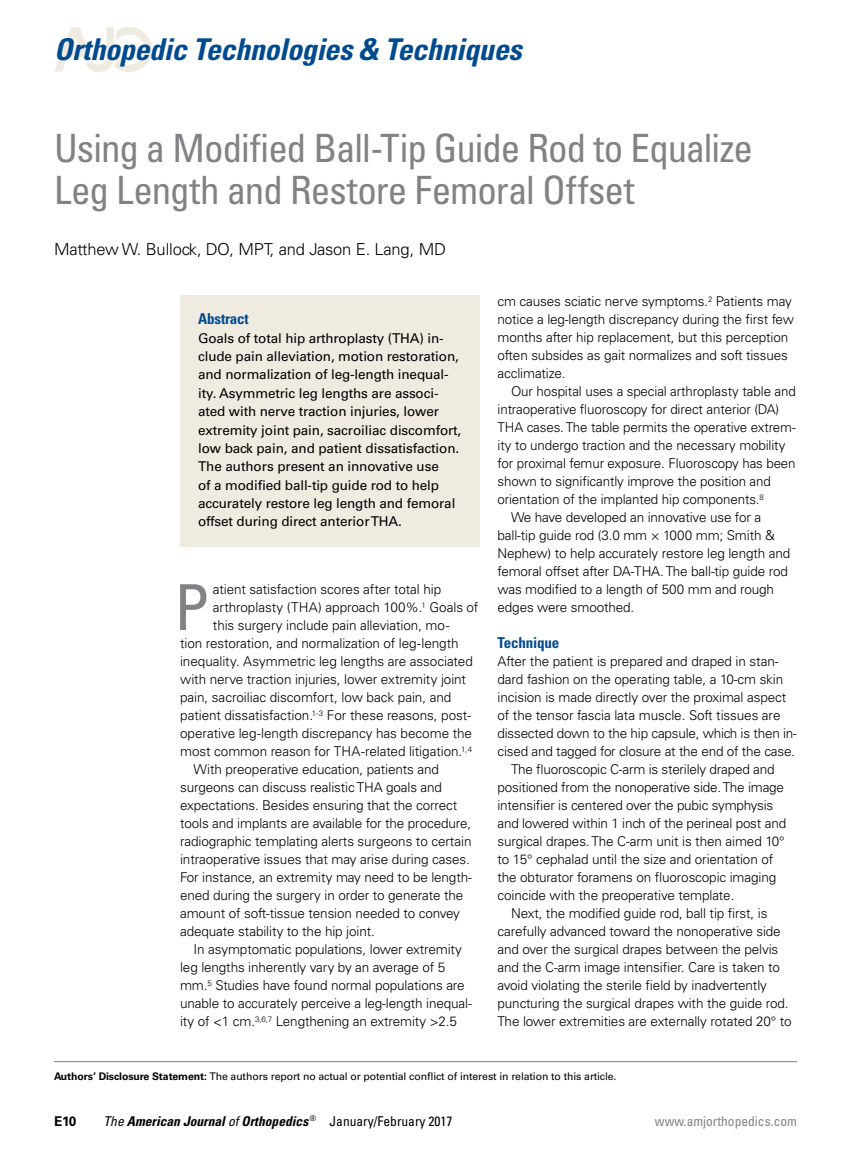
<style>
.page{position:relative;width:851px;height:1161px;background:#fff}
.page>*{position:absolute;margin:0;border:0;box-sizing:border-box;transform-origin:0 0}
.t1{font:condensed 63.3px "Univers LT Std";color:#808285}
.t2{font:condensed 39px/42px "Univers LT Std";letter-spacing:-.025em;color:#808285}
.t3{font:italic 700 condensed 30px "Univers LT Std";letter-spacing:-.01em;color:#004a8f}
.t4{font:300 16.5px "Univers LT Std";letter-spacing:-.01em;color:#000}
.t5{font:700 condensed 15px "Univers LT Std";letter-spacing:-.01em;color:#004a8f}
.t6{font:300 13.5px/18px "Univers LT Std";letter-spacing:-.01em;color:#000}
.t7{font:13.5px/18.3px "Univers LT Std";letter-spacing:-.01em;color:#000}
.t8{font:italic 700 condensed 13.5px "Univers LT Std";color:#000}
.t9{font:condensed 13.5px "Univers LT Std";color:#808285}
.t10{font:700 13.5px "Univers LT Std";color:#000}
.t11{font:10.5px "Univers LT Std";letter-spacing:-.01em;color:#000}
.s1{font-weight:700}
.s2{font-weight:400}
.s3{font-weight:400;font-style:normal}
</style>
<div class="page">
<svg style="left:54px;top:27px;width:98px;height:45px"></svg>
<div style="left:180px;top:296px;width:299px;height:252px;background:#efebe1"></div>
<hr style="left:54px;top:1061px;width:742px;height:1px;background:#808285">
<h3 class="t3" style="left:54px;top:31px;width:469px">Orthopedic Technologies &amp; Techniques</h3>
<h2 class="t2" style="left:54px;top:127px;width:700px">Using a Modified Ball-Tip Guide Rod to Equalize<br>Leg Length and Restore Femoral Offset</h2>
<p class="t4" style="left:54px;top:240px;width:393px">Matthew W. Bullock, DO, MPT, and Jason E. Lang, MD</p>
<p class="t5" style="left:198px;top:310px;width:52px">Abstract</p>
<p class="t7" style="left:198px;top:329px;width:264px">Goals of total hip arthroplasty (THA) in&shy;clude pain alleviation, motion restoration, and normalization of leg-length inequal&shy;ity. Asymmetric leg lengths are associ&shy;ated with nerve traction injuries, lower extremity joint pain, sacroiliac discomfort, low back pain, and patient dissatisfaction.<br>The authors present an innovative use<br>of a modified ball-tip guide rod to help accurately restore leg length and femoral offset during direct anterior THA.</p>
<h1 class="t1" style="left:174px;top:567px;width:37px">P</h1>
<p class="t6" style="left:213px;top:580px;width:230px">atient satisfaction scores after total hip</p>
<p class="t6" style="left:213px;top:598px;width:267px">arthroplasty (THA) approach 100%.<sup>1</sup> Goals of</p>
<p class="t6" style="left:213px;top:616px;width:238px">this surgery include pain alleviation, mo-</p>
<p class="t6" style="left:180px;top:634px;width:280px">tion restoration, and normalization of leg-length</p>
<p class="t6" style="left:180px;top:652px;width:294px">inequality. Asymmetric leg lengths are associated</p>
<p class="t6" style="left:180px;top:670px;width:287px">with nerve traction injuries, lower extremity joint</p>
<p class="t6" style="left:180px;top:688px;width:273px">pain, sacroiliac discomfort, low back pain, and</p>
<p class="t6" style="left:180px;top:706px;width:292px">patient dissatisfaction.<sup>1-3</sup> For these reasons, post-</p>
<p class="t6" style="left:180px;top:724px;width:293px">operative leg-length discrepancy has become the</p>
<p class="t6" style="left:180px;top:742px;width:293px">most common reason for THA-related litigation.<sup>1,4</sup></p>
<p class="t6" style="left:194px;top:760px;width:247px">With preoperative education, patients and</p>
<p class="t6" style="left:180px;top:778px;width:263px">surgeons can discuss realistic THA goals and</p>
<p class="t6" style="left:180px;top:796px;width:278px">expectations. Besides ensuring that the correct</p>
<p class="t6" style="left:180px;top:814px;width:293px">tools and implants are available for the procedure,</p>
<p class="t6" style="left:180px;top:832px;width:293px">radiographic templating alerts surgeons to certain</p>
<p class="t6" style="left:180px;top:850px;width:291px">intraoperative issues that may arise during cases.</p>
<p class="t6" style="left:180px;top:868px;width:293px">For instance, an extremity may need to be length-</p>
<p class="t6" style="left:180px;top:886px;width:285px">ened during the surgery in order to generate the</p>
<p class="t6" style="left:180px;top:904px;width:281px">amount of soft-tissue tension needed to convey</p>
<p class="t6" style="left:180px;top:922px;width:196px">adequate stability to the hip joint.</p>
<p class="t6" style="left:194px;top:940px;width:270px">In asymptomatic populations, lower extremity</p>
<p class="t6" style="left:180px;top:958px;width:266px">leg lengths inherently vary by an average of 5</p>
<p class="t6" style="left:180px;top:976px;width:286px">mm.<sup>5</sup> Studies have found normal populations are</p>
<p class="t6" style="left:180px;top:994px;width:293px">unable to accurately perceive a leg-length inequal-</p>
<p class="t6" style="left:180px;top:1012px;width:278px">ity of &lt;1 cm.<sup>3,6,7</sup> Lengthening an extremity &gt;2.5</p>
<p class="t6" style="left:497px;top:292px;width:298px">cm causes sciatic nerve symptoms.<sup>2</sup> Patients may notice a leg-length discrepancy during the first few months after hip replacement, but this perception often subsides as gait normalizes and soft tissues acclimatize.</p>
<p class="t6" style="left:511px;top:382px;width:286px">Our hospital uses a special arthroplasty table and</p>
<p class="t6" style="left:497px;top:400px;width:283px">intraoperative fluoroscopy for direct anterior (DA)</p>
<p class="t6" style="left:497px;top:418px;width:300px">THA cases. The table permits the operative extrem-</p>
<p class="t6" style="left:497px;top:436px;width:289px">ity to undergo traction and the necessary mobility</p>
<p class="t6" style="left:497px;top:454px;width:299px">for proximal femur exposure. Fluoroscopy has been</p>
<p class="t6" style="left:497px;top:472px;width:275px">shown to significantly improve the position and</p>
<p class="t6" style="left:497px;top:490px;width:268px">orientation of the implanted hip components.<sup>8</sup></p>
<p class="t6" style="left:511px;top:508px;width:252px">We have developed an innovative use for a</p>
<p class="t6" style="left:497px;top:526px;width:279px">ball-tip guide rod (3.0 mm × 1000 mm; Smith &amp;</p>
<p class="t6" style="left:497px;top:544px;width:294px">Nephew) to help accurately restore leg length and</p>
<p class="t6" style="left:497px;top:562px;width:292px">femoral offset after DA-THA. The ball-tip guide rod</p>
<p class="t6" style="left:497px;top:580px;width:278px">was modified to a length of 500 mm and rough</p>
<p class="t6" style="left:497px;top:598px;width:138px">edges were smoothed.</p>
<p class="t5" style="left:497px;top:633px;width:63px">Technique</p>
<p class="t6" style="left:497px;top:652px;width:283px">After the patient is prepared and draped in stan-</p>
<p class="t6" style="left:497px;top:670px;width:287px">dard fashion on the operating table, a 10-cm skin</p>
<p class="t6" style="left:497px;top:688px;width:290px">incision is made directly over the proximal aspect</p>
<p class="t6" style="left:497px;top:706px;width:284px">of the tensor fascia lata muscle. Soft tissues are</p>
<p class="t6" style="left:497px;top:724px;width:301px">dissected down to the hip capsule, which is then in-</p>
<p class="t6" style="left:497px;top:742px;width:299px">cised and tagged for closure at the end of the case.</p>
<p class="t6" style="left:511px;top:760px;width:265px">The fluoroscopic C-arm is sterilely draped and</p>
<p class="t6" style="left:497px;top:778px;width:288px">positioned from the nonoperative side. The image</p>
<p class="t6" style="left:497px;top:796px;width:277px">intensifier is centered over the pubic symphysis</p>
<p class="t6" style="left:497px;top:814px;width:290px">and lowered within 1 inch of the perineal post and</p>
<p class="t6" style="left:497px;top:832px;width:288px">surgical drapes. The C-arm unit is then aimed 10°</p>
<p class="t6" style="left:497px;top:850px;width:277px">to 15° cephalad until the size and orientation of</p>
<p class="t6" style="left:497px;top:868px;width:280px">the obturator foramens on fluoroscopic imaging</p>
<p class="t6" style="left:497px;top:886px;width:238px">coincide with the preoperative template.</p>
<p class="t6" style="left:511px;top:904px;width:258px">Next, the modified guide rod, ball tip first, is</p>
<p class="t6" style="left:497px;top:922px;width:285px">carefully advanced toward the nonoperative side</p>
<p class="t6" style="left:497px;top:940px;width:282px">and over the surgical drapes between the pelvis</p>
<p class="t6" style="left:497px;top:958px;width:284px">and the C-arm image intensifier. Care is taken to</p>
<p class="t6" style="left:497px;top:976px;width:271px">avoid violating the sterile field by inadvertently</p>
<p class="t6" style="left:497px;top:994px;width:292px">puncturing the surgical drapes with the guide rod.</p>
<p class="t6" style="left:497px;top:1012px;width:295px">The lower extremities are externally rotated 20° to</p>
<p class="t11" style="left:54px;top:1070px;width:564px"><span class="s1">Authors’ Disclosure Statement:</span> The authors report no actual or potential conflict of interest in relation to this article.</p>
<p class="t10" style="left:54px;top:1113px;width:24px">E10</p>
<p class="t8" style="left:103px;top:1113px;width:350px"><span class="s2">The</span> American Journal <span class="s2">of</span> Orthopedics <sup>®</sup> <span class="s3">January/February 2017</span></p>
<p class="t9" style="left:655px;top:1112px;width:143px">www.amjorthopedics.com</p>
</div>
